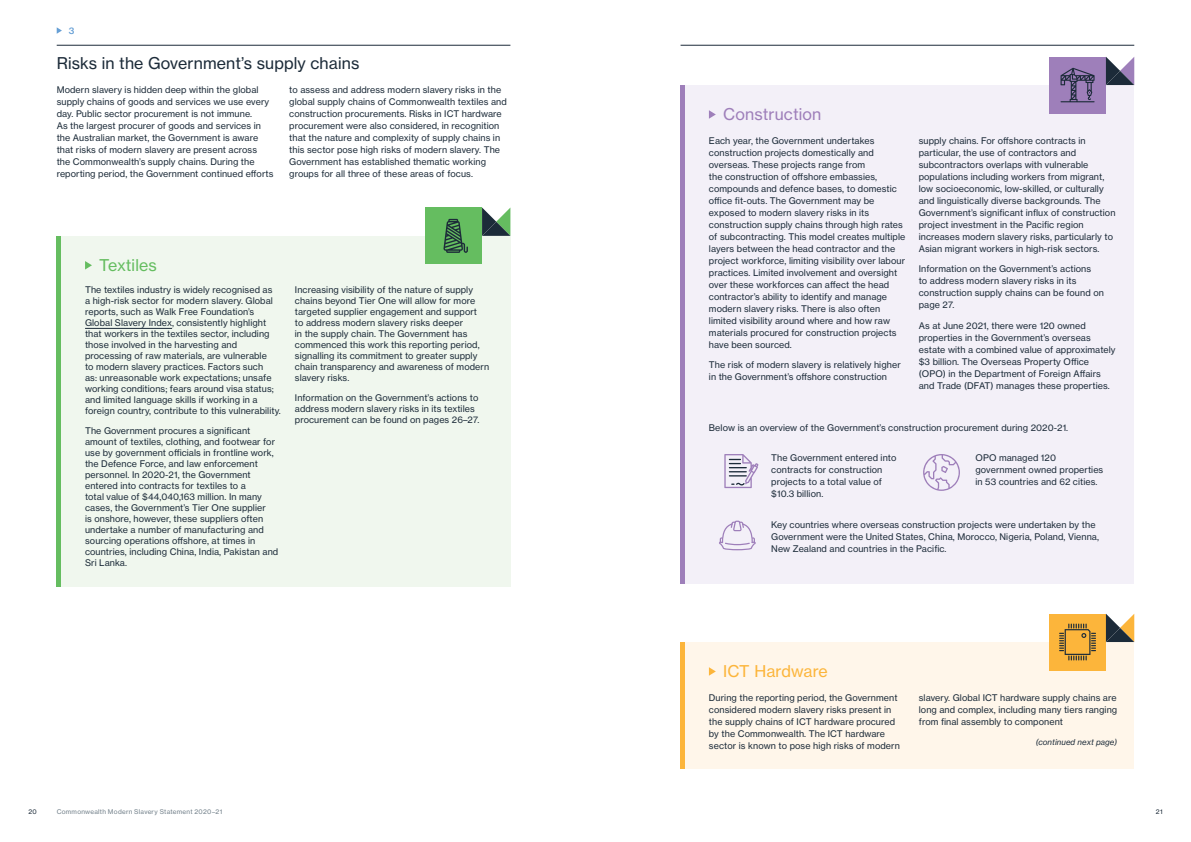
<style>
.page{position:relative;width:1191px;height:842px;background:#fff}
.page>*{position:absolute;margin:0;border:0;box-sizing:border-box;transform-origin:0 0}
.t1{font:16px "N Haas Grotesk TX Pro 55 Rg";letter-spacing:.01em;color:#1c2b39}
.t2{font:16px "N Haas Grotesk TX Pro 55 Rg";letter-spacing:.01em;color:#9e7fba}
.t3{font:16px "N Haas Grotesk TX Pro 55 Rg";letter-spacing:.01em;color:#fcb53b}
.t4{font:16px "N Haas Grotesk TX Pro 55 Rg";letter-spacing:.01em;color:#65bd60}
.t5{font:9px/12px "N Haas Grotesk TX Pro 55 Rg";letter-spacing:.01em;color:#1c2b39}
.t6{font:9px "N Haas Grotesk TX Pro 65 Md";color:#669fd5}
.t7{font:8px "N Haas Grotesk TX Pro 56 It";letter-spacing:.01em;color:#1c2b39}
.t8{font:6.4px "N Haas Grotesk TX Pro 55 Rg";letter-spacing:.04em;color:#72808a}
.t9{font:6.4px "N Haas Grotesk TX Pro 55 Rg";color:#1c2b39}
</style>
<div class="page">
<svg style="left:57px;top:27px;width:5px;height:7px"></svg>
<div style="left:57px;top:236px;width:453px;height:350px;background:#f0f7ee"></div>
<hr style="left:57px;top:236px;width:4px;height:350px;background:#65bd60">
<svg style="left:85px;top:261px;width:7px;height:9px"></svg>
<hr style="left:85px;top:328px;width:87px;height:1px;background:#1c2b39">
<div style="left:425px;top:207px;width:57px;height:57px;background:#65bd60"></div>
<svg style="left:482px;top:207px;width:28px;height:29px"></svg>
<div style="left:680px;top:85px;width:454px;height:499px;background:#f3f0f8"></div>
<div style="left:680px;top:85px;width:5px;height:499px;background:#9e7fba"></div>
<svg style="left:709px;top:110px;width:7px;height:9px"></svg>
<svg style="left:724px;top:454px;width:34px;height:34px"></svg>
<svg style="left:719px;top:521px;width:37px;height:29px"></svg>
<svg style="left:923px;top:454px;width:37px;height:37px"></svg>
<div style="left:1049px;top:57px;width:57px;height:56px;background:#9e7fba"></div>
<svg style="left:1106px;top:57px;width:28px;height:28px"></svg>
<svg style="left:1060px;top:68px;width:34px;height:34px"></svg>
<svg style="left:443px;top:219px;width:25px;height:34px"></svg>
<div style="left:680px;top:642px;width:454px;height:126px;background:#fff6ea"></div>
<div style="left:680px;top:642px;width:5px;height:126px;background:#fcb53b"></div>
<svg style="left:709px;top:667px;width:7px;height:9px"></svg>
<div style="left:1049px;top:614px;width:57px;height:56px;background:#fcb53b"></div>
<svg style="left:1106px;top:614px;width:28px;height:28px"></svg>
<svg style="left:1059px;top:624px;width:37px;height:36px"></svg>
<hr style="left:57px;top:45px;width:453px;height:1px;background:#1c2b39">
<hr style="left:680px;top:45px;width:454px;height:1px;background:#1c2b39">
<p class="t6" style="left:69px;top:25px;width:7px">3</p>
<h1 class="t1" style="left:57px;top:54px;width:304px">Risks in the Government’s supply chains</h1>
<p class="t5" style="left:57px;top:83px;width:218px">Modern slavery is hidden deep within the global supply chains of goods and services we use every day. Public sector procurement is not immune.<br>As the largest procurer of goods and services in the Australian market, the Government is aware that risks of modern slavery are present across<br>the Commonwealth’s supply chains. During the reporting period, the Government continued efforts</p>
<p class="t5" style="left:289px;top:83px;width:219px">to assess and address modern slavery risks in the global supply chains of Commonwealth textiles and construction procurements. Risks in ICT hardware procurement were also considered, in recognition that the nature and complexity of supply chains in this sector pose high risks of modern slavery. The Government has established thematic working groups for all three of these areas of focus.</p>
<h1 class="t4" style="left:99px;top:255px;width:59px">Textiles</h1>
<p class="t5" style="left:85px;top:285px;width:197px;line-height:11px">The textiles industry is widely recognised as<br>a high-risk sector for modern slavery. Global reports, such as Walk Free Foundation’s Global Slavery Index, consistently highlight that workers in the textiles sector, including those involved in the harvesting and processing of raw materials, are vulnerable<br>to modern slavery practices. Factors such<br>as: unreasonable work expectations; unsafe working conditions; fears around visa status; and limited language skills if working in a foreign country, contribute to this vulnerability.</p>
<p class="t5" style="left:85px;top:425px;width:195px;line-height:11px">The Government procures a significant amount of textiles, clothing, and footwear for use by government officials in frontline work, the Defence Force, and law enforcement personnel. In 2020-21, the Government entered into contracts for textiles to a<br>total value of $44,040,163 million. In many cases, the Government’s Tier One supplier<br>is onshore, however, these suppliers often undertake a number of manufacturing and sourcing operations offshore, at times in countries, including China, India, Pakistan and Sri Lanka.</p>
<p class="t5" style="left:295px;top:285px;width:196px;line-height:11px">Increasing visibility of the nature of supply chains beyond Tier One will allow for more targeted supplier engagement and support<br>to address modern slavery risks deeper<br>in the supply chain. The Government has commenced this work this reporting period, signalling its commitment to greater supply chain transparency and awareness of modern slavery risks.</p>
<p class="t5" style="left:295px;top:392px;width:186px;line-height:11px">Information on the Government’s actions to address modern slavery risks in its textiles procurement can be found on pages 26–27.</p>
<h1 class="t2" style="left:723px;top:105px;width:100px">Construction</h1>
<p class="t5" style="left:709px;top:134px;width:198px">Each year, the Government undertakes construction projects domestically and overseas. These projects range from<br>the construction of offshore embassies, compounds and defence bases, to domestic office fit-outs. The Government may be exposed to modern slavery risks in its construction supply chains through high rates of subcontracting. This model creates multiple layers between the head contractor and the project workforce, limiting visibility over labour practices. Limited involvement and oversight over these workforces can affect the head contractor’s ability to identify and manage modern slavery risks. There is also often limited visibility around where and how raw materials procured for construction projects have been sourced.</p>
<p class="t5" style="left:709px;top:359px;width:193px">The risk of modern slavery is relatively higher in the Government’s offshore construction</p>
<p class="t5" style="left:918px;top:134px;width:198px">supply chains. For offshore contracts in particular, the use of contractors and subcontractors overlaps with vulnerable populations including workers from migrant, low socioeconomic, low-skilled, or culturally and linguistically diverse backgrounds. The Government’s significant influx of construction project investment in the Pacific region increases modern slavery risks, particularly to Asian migrant workers in high-risk sectors.</p>
<p class="t5" style="left:918px;top:263px;width:187px">Information on the Government’s actions<br>to address modern slavery risks in its construction supply chains can be found on page 27.</p>
<p class="t5" style="left:918px;top:319px;width:198px">As at June 2021, there were 120 owned properties in the Government’s overseas estate with a combined value of approximately $3 billion. The Overseas Property Office (OPO) in the Department of Foreign Affairs and Trade (DFAT) manages these properties.</p>
<p class="t5" style="left:709px;top:422px;width:361px">Below is an overview of the Government’s construction procurement during 2020-21.</p>
<p class="t5" style="left:771px;top:452px;width:127px">The Government entered into contracts for construction projects to a total value of $10.3 billion.</p>
<p class="t5" style="left:771px;top:518px;width:329px">Key countries where overseas construction projects were undertaken by the<br>Government were the United States, China, Morocco, Nigeria, Poland, Vienna,<br>New Zealand and countries in the Pacific.</p>
<p class="t5" style="left:975px;top:452px;width:129px">OPO managed 120 government owned properties in 53 countries and 62 cities.</p>
<h1 class="t3" style="left:723px;top:661px;width:106px">ICT Hardware</h1>
<p class="t5" style="left:709px;top:691px;width:192px">During the reporting period, the Government considered modern slavery risks present in the supply chains of ICT hardware procured by the Commonwealth. The ICT hardware sector is known to pose high risks of modern</p>
<p class="t5" style="left:918px;top:691px;width:200px;text-align:justify">slavery. Global ICT hardware supply chains are long and complex, including many tiers ranging from final assembly to component</p>
<p class="t7" style="left:1035px;top:737px;width:83px">(continued next page)</p>
<p class="t9" style="left:28px;top:807px;width:10px">20</p>
<p class="t8" style="left:57px;top:807px;width:167px">Commonwealth Modern Slavery Statement 2020–21</p>
<p class="t9" style="left:1156px;top:807px;width:8px">21</p>
</div>
